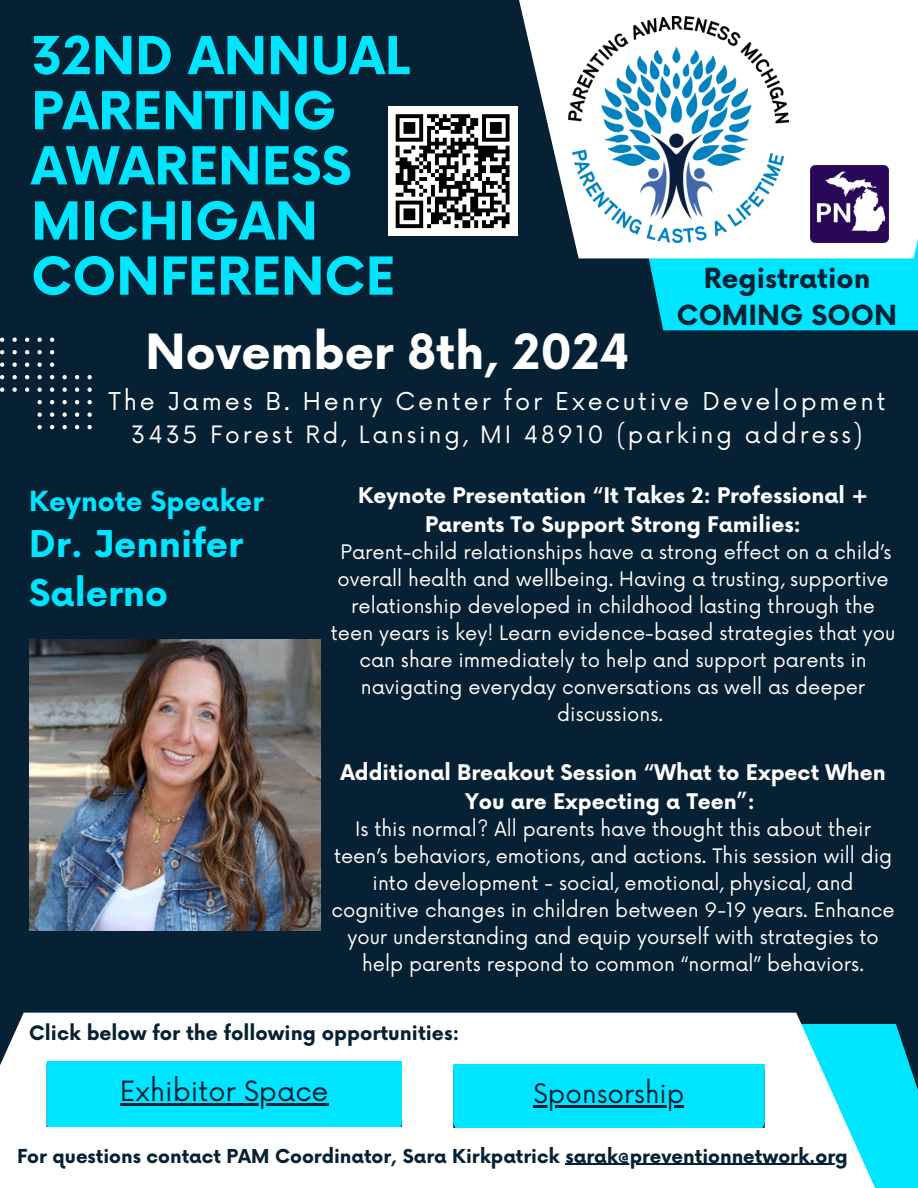
<style>
.page{position:relative;width:918px;height:1188px;background:#062133}
.page>*{position:absolute;margin:0;border:0;box-sizing:border-box;transform-origin:0 0}
.t1{font:700 51px/55.2px "Now";color:#00e5ff}
.t2{font:700 47.25px "Now";color:#fff}
.t3{font:700 36px/49.5px "Now";color:#00e5ff}
.t4{font:27.15px "Now";color:#062133}
.t5{font:700 27px/37.2px "Now";color:#062133;text-align:center}
.t6{font:700 27px "Now";color:#00e5ff}
.t7{font:26.25px "Now";color:#062133}
.t8{font:24px "Now";letter-spacing:.12em;color:#fff}
.t9{font:23.4px "Now";letter-spacing:.12em;color:#fff}
.t10{font:700 21px/29.2px "Now";color:#fff;text-align:center}
.t11{font:19.5px/27px "Now";color:#fff;text-align:center}
.t12{font:700 19.5px "Now";color:#062133}
.t13{font:700 18.75px "Now";color:#062133}
</style>
<div class="page">
<svg style="left:600px;top:258px;width:318px;height:72px;fill:#00e5ff"></svg>
<div style="left:380px;top:1024px;width:538px;height:164px;background:#00e5ff"></div>
<svg style="left:517px;top:0;width:401px;height:258px;fill:#fff"></svg>
<svg style="left:0;top:1013px;width:875px;height:175px;background:#eaf9fb"></svg>
<svg style="left:0;top:338px;width:4px;height:4px"></svg>
<svg style="left:13px;top:338px;width:4px;height:4px"></svg>
<svg style="left:25px;top:338px;width:4px;height:4px"></svg>
<svg style="left:37px;top:338px;width:5px;height:4px"></svg>
<svg style="left:50px;top:338px;width:4px;height:4px"></svg>
<svg style="left:0;top:350px;width:4px;height:4px"></svg>
<svg style="left:13px;top:350px;width:4px;height:4px"></svg>
<svg style="left:25px;top:350px;width:4px;height:4px"></svg>
<svg style="left:37px;top:350px;width:5px;height:4px"></svg>
<svg style="left:50px;top:350px;width:4px;height:4px"></svg>
<svg style="left:0;top:363px;width:4px;height:4px"></svg>
<svg style="left:13px;top:363px;width:4px;height:4px"></svg>
<svg style="left:25px;top:363px;width:4px;height:4px"></svg>
<svg style="left:37px;top:363px;width:5px;height:4px"></svg>
<svg style="left:50px;top:363px;width:4px;height:4px"></svg>
<svg style="left:0;top:375px;width:4px;height:4px"></svg>
<svg style="left:13px;top:375px;width:4px;height:4px"></svg>
<svg style="left:25px;top:375px;width:4px;height:4px"></svg>
<svg style="left:37px;top:375px;width:5px;height:4px"></svg>
<svg style="left:50px;top:375px;width:4px;height:4px"></svg>
<svg style="left:62px;top:375px;width:5px;height:4px"></svg>
<svg style="left:75px;top:375px;width:4px;height:4px"></svg>
<svg style="left:87px;top:375px;width:5px;height:4px"></svg>
<svg style="left:0;top:388px;width:4px;height:4px"></svg>
<svg style="left:13px;top:388px;width:4px;height:4px"></svg>
<svg style="left:25px;top:388px;width:4px;height:4px"></svg>
<svg style="left:37px;top:388px;width:5px;height:4px"></svg>
<svg style="left:50px;top:388px;width:4px;height:4px"></svg>
<svg style="left:62px;top:388px;width:5px;height:4px"></svg>
<svg style="left:75px;top:388px;width:4px;height:4px"></svg>
<svg style="left:87px;top:388px;width:5px;height:4px"></svg>
<svg style="left:37px;top:400px;width:5px;height:4px"></svg>
<svg style="left:50px;top:400px;width:4px;height:4px"></svg>
<svg style="left:62px;top:400px;width:5px;height:4px"></svg>
<svg style="left:75px;top:400px;width:4px;height:4px"></svg>
<svg style="left:87px;top:400px;width:5px;height:4px"></svg>
<svg style="left:37px;top:413px;width:5px;height:4px"></svg>
<svg style="left:50px;top:413px;width:4px;height:4px"></svg>
<svg style="left:62px;top:413px;width:5px;height:4px"></svg>
<svg style="left:75px;top:413px;width:4px;height:4px"></svg>
<svg style="left:87px;top:413px;width:5px;height:4px"></svg>
<svg style="left:37px;top:425px;width:5px;height:4px"></svg>
<svg style="left:50px;top:425px;width:4px;height:4px"></svg>
<svg style="left:62px;top:425px;width:5px;height:4px"></svg>
<svg style="left:75px;top:425px;width:4px;height:4px"></svg>
<svg style="left:87px;top:425px;width:5px;height:4px"></svg>
<img style="left:568px;top:17px;width:221px;height:226px">
<img style="left:29px;top:639px;width:292px;height:291px">
<img style="left:811px;top:165px;width:77px;height:78px">
<hr style="left:566px;top:1164px;width:282px;height:1px;background:#062133">
<div style="left:47px;top:1061px;width:355px;height:65px;background:#00e5ff"></div>
<hr style="left:120px;top:1103px;width:209px;height:3px;background:#062133">
<svg style="left:453px;top:1065px;width:312px;height:62px"></svg>
<hr style="left:533px;top:1105px;width:151px;height:2px;background:#062133">
<div style="left:388px;top:106px;width:129px;height:130px;background:#fff"></div>
<svg style="left:395px;top:114px;width:115px;height:115px"></svg>
<p class="t1" style="left:31px;top:31px;width:380px">32ND ANNUAL<br>PARENTING<br>AWARENESS<br>MICHIGAN<br>CONFERENCE</p>
<h3 class="t2" style="left:146px;top:327px;width:486px">November 8th, 2024</h3>
<p class="t5" style="left:677px;top:262px;width:222px">Registration<br>COMING SOON</p>
<p class="t8" style="left:108px;top:388px;width:779px">The James B. Henry Center for Executive Development</p>
<p class="t9" style="left:131px;top:421px;width:733px">3435 Forest Rd, Lansing, MI 48910 (parking address)</p>
<p class="t6" style="left:29px;top:487px;width:236px">Keynote Speaker</p>
<p class="t3" style="left:29px;top:521px;width:215px">Dr. Jennifer<br>Salerno</p>
<h4 class="t10" style="left:358px;top:482px;width:512px">Keynote Presentation “It Takes 2: Professional +<br>Parents To Support Strong Families:</h4>
<h2 class="t11" style="left:331px;top:540px;width:566px">Parent-child relationships have a strong effect on a child’s overall health and wellbeing. Having a trusting, supportive relationship developed in childhood lasting through the teen years is key! Learn evidence-based strategies that you can share immediately to help and support parents in navigating everyday conversations as well as deeper discussions.</h2>
<p class="t10" style="left:340px;top:759px;width:547px">Additional Breakout Session “What to Expect When<br>You are Expecting a Teen”:</p>
<h6 class="t11" style="left:331px;top:817px;width:565px">Is this normal? All parents have thought this about their teen’s behaviors, emotions, and actions. This session will dig into development - social, emotional, physical, and cognitive changes in children between 9-19 years. Enhance your understanding and equip yourself with strategies to help parents respond to common “normal” behaviors.</h6>
<p class="t12" style="left:29px;top:1022px;width:432px">Click below for the following opportunities:</p>
<p class="t4" style="left:120px;top:1076px;width:210px">Exhibitor Space</p>
<h5 class="t7" style="left:533px;top:1079px;width:152px">Sponsorship</h5>
<p class="t13" style="left:17px;top:1146px;width:832px">For questions contact PAM Coordinator, Sara Kirkpatrick sarak@preventionnetwork.org</p>
</div>
